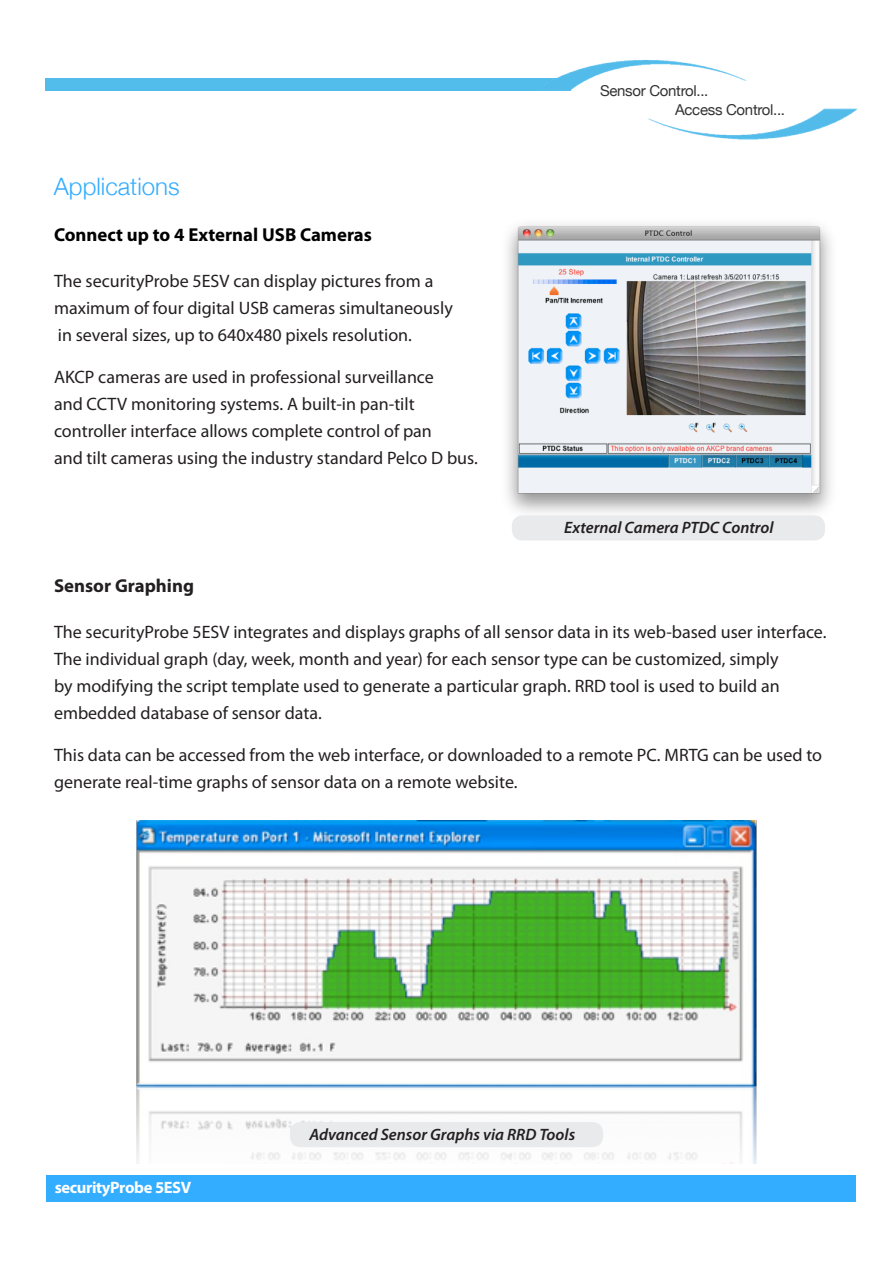
<style>
.page{position:relative;width:893px;height:1263px;background:#fff}
.page>*{position:absolute;margin:0;border:0;box-sizing:border-box;transform-origin:0 0}
.t1{font:300 24px "Helvetica Neue";color:#33adff}
.t2{font:700 18.75px "Myriad Pro";color:#000001}
.t3{font:700 18.75px "Myriad Pro";color:#231f20}
.t4{font:18px/27px "Myriad Pro";color:#231f20}
.t5{font:italic 600 16.5px "Myriad Pro";color:#231f20}
.t6{font:700 16.5px "Myriad Pro";letter-spacing:-.025em;color:#fff}
.t7{font:15px/18.8px "Helvetica Neue";letter-spacing:-.02em;color:#333}
</style>
<div class="page">
<div style="left:46px;top:78px;width:525px;height:12px;background:#52bcea"></div>
<div style="left:46px;top:1175px;width:810px;height:26px;background:#33adff"></div>
<img style="left:534px;top:60px;width:324px;height:80px">
<div style="left:596px;top:82px;width:191px;height:35px;background:#fff"></div>
<img style="left:136px;top:821px;width:621px;height:342px">
<img style="left:507px;top:224px;width:324px;height:289px">
<div style="left:290px;top:1122px;width:313px;height:25px;background:#e9eaeb;border-radius:10px"></div>
<div style="left:512px;top:515px;width:313px;height:25px;background:#e9eaeb;border-radius:10px"></div>
<p class="t1" style="left:54px;top:172px;width:127px">Applications</p>
<p class="t2" style="left:54px;top:222px;width:319px">Connect up to 4 External USB Cameras</p>
<p class="t4" style="left:54px;top:267px;width:381px">The securityProbe 5ESV can display pictures from a</p>
<p class="t4" style="left:54px;top:294px;width:400px">maximum of four digital USB cameras simultaneously</p>
<p class="t4" style="left:58px;top:321px;width:356px">in several sizes, up to 640x480 pixels resolution.</p>
<p class="t4" style="left:54px;top:363px;width:381px">AKCP cameras are used in professional surveillance</p>
<p class="t4" style="left:54px;top:390px;width:362px">and CCTV monitoring systems. A built-in pan-tilt</p>
<p class="t4" style="left:54px;top:417px;width:379px">controller interface allows complete control of pan</p>
<p class="t4" style="left:54px;top:444px;width:425px">and tilt cameras using the industry standard Pelco D bus.</p>
<p class="t7" style="left:675px;top:81px;width:112px;text-indent:-75px">Sensor Control...<br>Access Control...</p>
<p class="t5" style="left:564px;top:517px;width:211px">External Camera PTDC Control</p>
<p class="t3" style="left:54px;top:573px;width:141px">Sensor Graphing</p>
<p class="t4" style="left:54px;top:618px;width:774px">The securityProbe 5ESV integrates and displays graphs of all sensor data in its web-based user interface.<br>The individual graph (day, week, month and year) for each sensor type can be customized, simply<br>by modifying the script template used to generate a particular graph. RRD tool is used to build an embedded database of sensor data.</p>
<p class="t4" style="left:54px;top:741px;width:770px">This data can be accessed from the web interface, or downloaded to a remote PC. MRTG can be used to generate real-time graphs of sensor data on a remote website.</p>
<p class="t6" style="left:55px;top:1177px;width:138px">securityProbe 5ESV</p>
<p class="t5" style="left:309px;top:1124px;width:267px">Advanced Sensor Graphs via RRD Tools</p>
</div>
